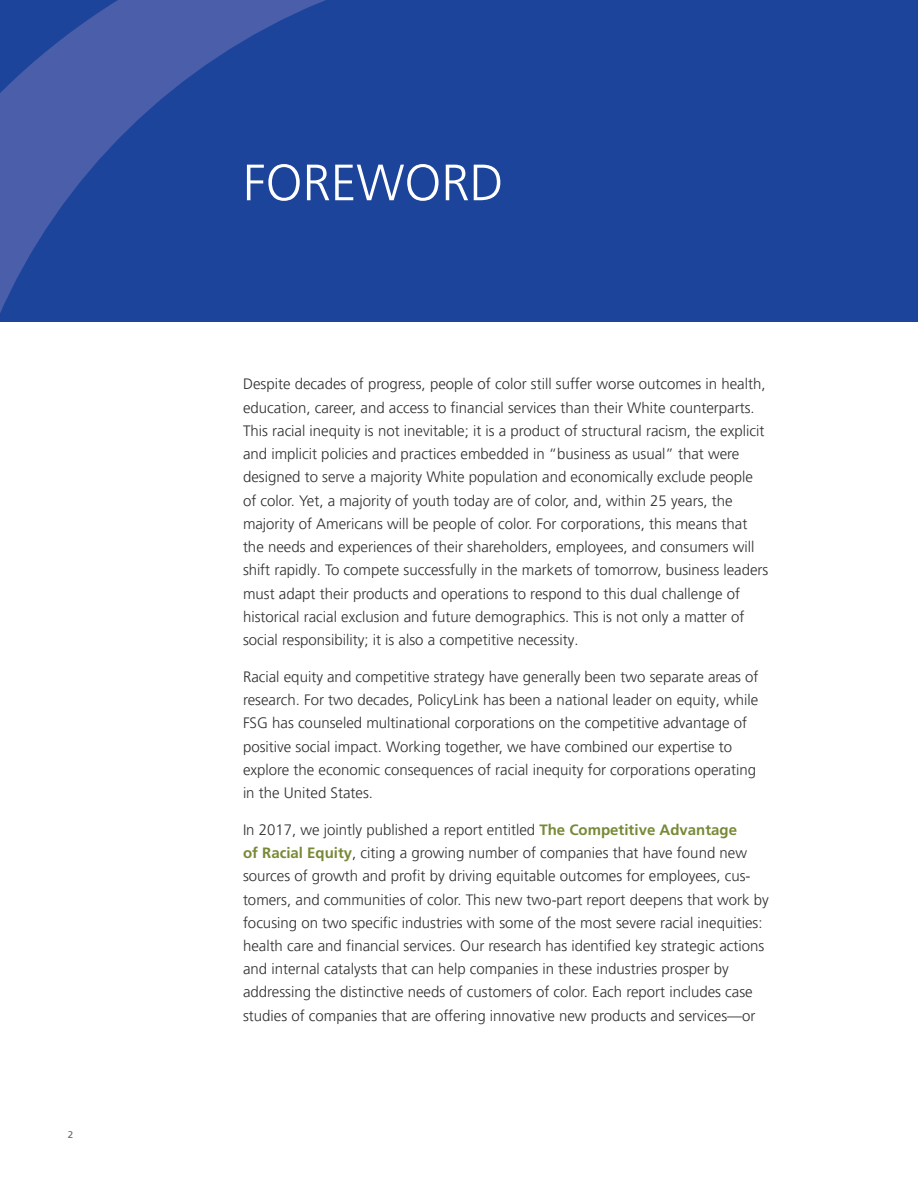
<style>
.page{position:relative;width:918px;height:1188px;background:#fff}
.page>*{position:absolute;margin:0;border:0;box-sizing:border-box;transform-origin:0 0}
.t1{font:300 51px "Frutiger LT Pro";color:#fff}
.t2{font:300 15px/23.2px "Frutiger LT Pro";color:#312f30}
.t3{font:9.75px "Frutiger LT Std";color:#636366}
.s1{font-family:"Frutiger LT Std";font-weight:700;color:#778936}
</style>
<div class="page">
<svg style="left:0;top:0;width:918px;height:322px;background:#22479c"></svg>
<div style="left:655px;top:0;width:263px;height:83px;background:#1d449b"></div>
<p class="t3" style="left:68px;top:1129px;width:7px">2</p>
<h1 class="t1" style="left:243px;top:153px;width:262px">FOREWORD</h1>
<p class="t2" style="left:243px;top:373px;width:527px">Despite decades of progress, people of color still suffer worse outcomes in health, education, career, and access to financial services than their White counterparts.<br>This racial inequity is not inevitable; it is a product of structural racism, the explicit and implicit policies and practices embedded in “business as usual” that were designed to serve a majority White population and economically exclude people of color. Yet, a majority of youth today are of color, and, within 25 years, the majority of Americans will be people of color. For corporations, this means that the needs and experiences of their shareholders, employees, and consumers will shift rapidly. To compete successfully in the markets of tomorrow, business leaders must adapt their products and operations to respond to this dual challenge of historical racial exclusion and future demographics. This is not only a matter of social responsibility; it is also a competitive necessity.</p>
<p class="t2" style="left:243px;top:665px;width:517px">Racial equity and competitive strategy have generally been two separate areas of research. For two decades, PolicyLink has been a national leader on equity, while FSG has counseled multinational corporations on the competitive advantage of positive social impact. Working together, we have combined our expertise to explore the economic consequences of racial inequity for corporations operating in the United States.</p>
<p class="t2" style="left:243px;top:818px;width:527px">In 2017, we jointly published a report entitled <span class="s1">The Competitive Advantage<br>of Racial Equity</span>, citing a growing number of companies that have found new sources of growth and profit by driving equitable outcomes for employees, cus&shy;tomers, and communities of color. This new two-part report deepens that work by focusing on two specific industries with some of the most severe racial inequities: health care and financial services. Our research has identified key strategic actions and internal catalysts that can help companies in these industries prosper by addressing the distinctive needs of customers of color. Each report includes case studies of companies that are offering innovative new products and services—or</p>
</div>
